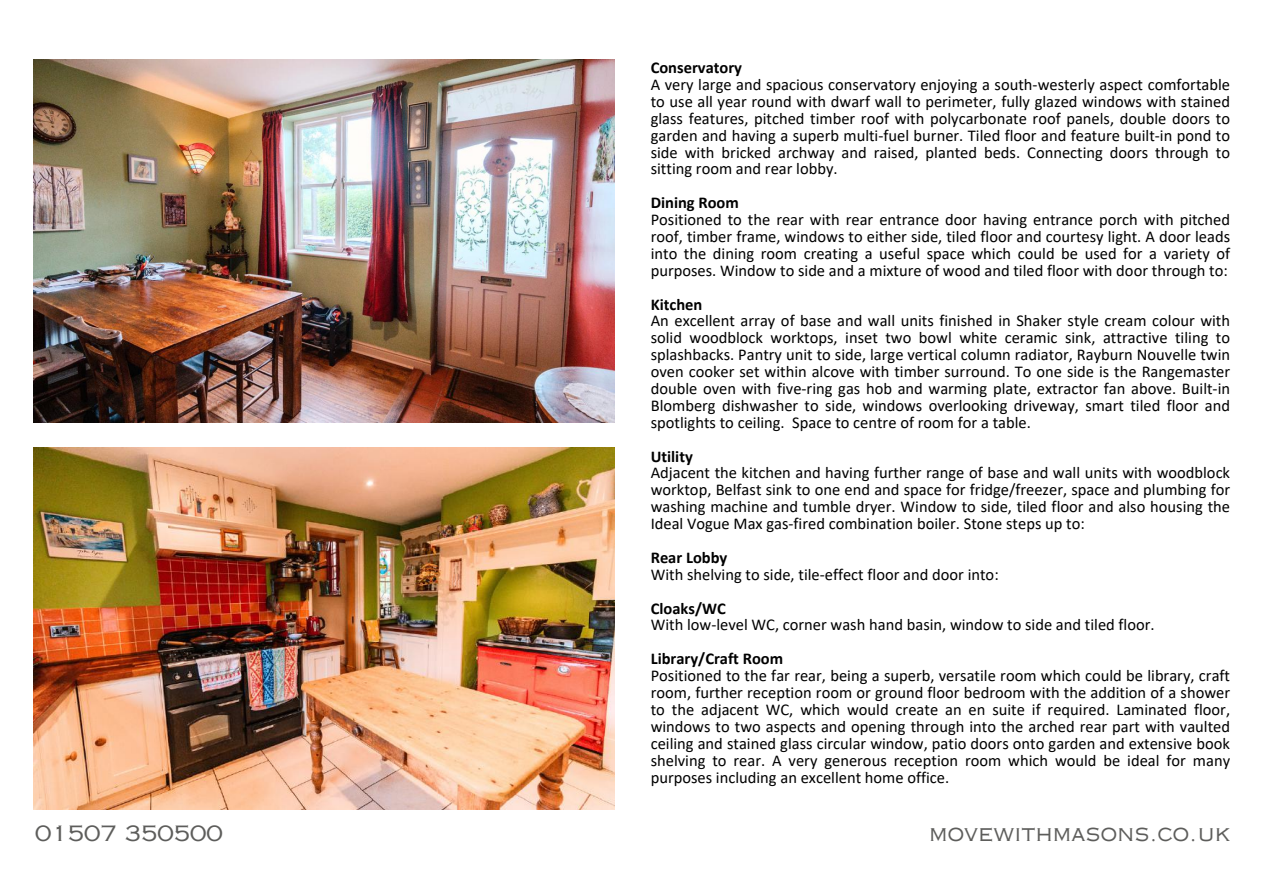
<style>
.page{position:relative;width:1263px;height:894px;background:#fff}
.page>*{position:absolute;margin:0;border:0;box-sizing:border-box;transform-origin:0 0}
.t1{font:21px "Copperplate Gothic LT Pro 32 AB";color:#5d5d5b}
.t2{font:16.5px/16.8px "Calibri";color:#000;text-align:justify}
.t3{font:700 16.5px "Calibri";color:#000}
</style>
<div class="page">
<img style="left:34px;top:60px;width:580px;height:362px">
<img style="left:34px;top:447px;width:580px;height:362px">
<p class="t3" style="left:651px;top:61px;width:93px">Conservatory</p>
<p class="t2" style="left:651px;top:77px;width:581px">A very large and spacious conservatory enjoying a south-westerly aspect comfortable to use all year round with dwarf wall to perimeter, fully glazed windows with stained glass features, pitched timber roof with polycarbonate roof panels, double doors to garden and having a superb multi-fuel burner. Tiled floor and feature built-in pond to side with bricked archway and raised, planted beds. Connecting doors through to sitting room and rear lobby.</p>
<p class="t3" style="left:651px;top:196px;width:90px">Dining Room</p>
<p class="t2" style="left:651px;top:212px;width:581px">Positioned to the rear with rear entrance door having entrance porch with pitched roof, timber frame, windows to either side, tiled floor and courtesy light. A door leads into the dining room creating a useful space which could be used for a variety of purposes. Window to side and a mixture of wood and tiled floor with door through to:</p>
<p class="t3" style="left:651px;top:297px;width:53px">Kitchen</p>
<p class="t2" style="left:651px;top:314px;width:581px">An excellent array of base and wall units finished in Shaker style cream colour with solid woodblock worktops, inset two bowl white ceramic sink, attractive tiling to splashbacks. Pantry unit to side, large vertical column radiator, Rayburn Nouvelle twin oven cooker set within alcove with timber surround. To one side is the Rangemaster double oven with five-ring gas hob and warming plate, extractor fan above. Built-in Blomberg dishwasher to side, windows overlooking driveway, smart tiled floor and spotlights to ceiling. Space to centre of room for a table.</p>
<p class="t3" style="left:651px;top:449px;width:44px">Utility</p>
<p class="t2" style="left:651px;top:466px;width:581px">Adjacent the kitchen and having further range of base and wall units with woodblock worktop, Belfast sink to one end and space for fridge/freezer, space and plumbing for washing machine and tumble dryer. Window to side, tiled floor and also housing the Ideal Vogue Max gas-fired combination boiler. Stone steps up to:</p>
<p class="t3" style="left:651px;top:550px;width:78px">Rear Lobby</p>
<p class="t2" style="left:651px;top:567px;width:350px">With shelving to side, tile-effect floor and door into:</p>
<p class="t3" style="left:651px;top:601px;width:77px">Cloaks/WC</p>
<p class="t2" style="left:651px;top:617px;width:505px">With low-level WC, corner wash hand basin, window to side and tiled floor.</p>
<p class="t3" style="left:651px;top:651px;width:134px">Library/Craft Room</p>
<p class="t2" style="left:651px;top:668px;width:581px">Positioned to the far rear, being a superb, versatile room which could be library, craft room, further reception room or ground floor bedroom with the addition of a shower to the adjacent WC, which would create an en suite if required. Laminated floor, windows to two aspects and opening through into the arched rear part with vaulted ceiling and stained glass circular window, patio doors onto garden and extensive book shelving to rear. A very generous reception room which would be ideal for many purposes including an excellent home office.</p>
<p class="t1" style="left:35px;top:825px;width:189px">01507 350500</p>
<p class="t1" style="left:929px;top:825px;width:302px">MOVEWITHMASONS.CO.UK</p>
</div>
